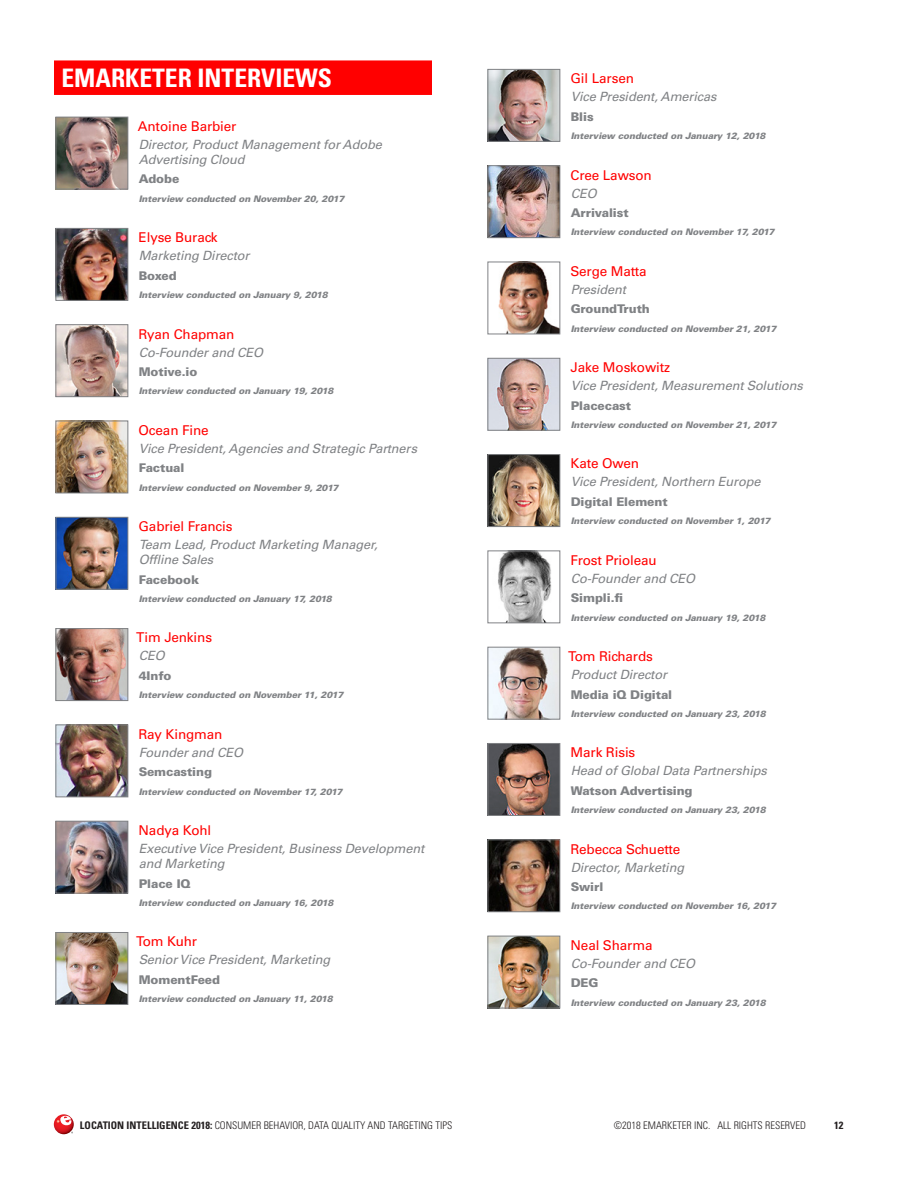
<style>
.page{position:relative;width:918px;height:1188px;background:#fff}
.page>*{position:absolute;margin:0;border:0;box-sizing:border-box;transform-origin:0 0}
.Heading_1{font:700 condensed 25.5px "Univers LT Std";color:#fff}
.Q_A_Name{font:13.5px "Univers LT Std";letter-spacing:-.01em;color:#f00}
.Q_A_Job_Title{font:italic 12.75px/15px "Univers LT Std";letter-spacing:-.01em;color:#808285}
.Q_A_Company{font:900 12px "Univers LT Std";letter-spacing:-.01em;color:#808285}
.t1{font:300 condensed 10.5px "Univers LT Std";color:#231f20}
.t2{font:700 condensed 10.5px "Univers LT Std";color:#231f20}
.Related_Link_Date{font:italic 900 9px "Univers LT Std";letter-spacing:-.01em;color:#808285}
.s1{font-weight:700}
</style>
<div class="page">
<svg style="left:54px;top:1114px;width:20px;height:20px"></svg>
<svg style="left:56px;top:1116px;width:15px;height:9px"></svg>
<div style="left:54px;top:60px;width:378px;height:35px;background:#f00"></div>
<img style="left:58px;top:119px;width:68px;height:68px">
<div style="left:56px;top:117px;width:72px;height:72px;border:1px solid #808285"></div>
<img style="left:58px;top:230px;width:68px;height:69px">
<div style="left:56px;top:228px;width:72px;height:73px;border:1px solid #808285"></div>
<img style="left:58px;top:326px;width:68px;height:69px">
<div style="left:56px;top:324px;width:72px;height:73px;border:1px solid #808285"></div>
<img style="left:58px;top:423px;width:68px;height:68px">
<div style="left:56px;top:421px;width:72px;height:72px;border:1px solid #808285"></div>
<img style="left:58px;top:519px;width:68px;height:69px">
<div style="left:56px;top:517px;width:72px;height:73px;border:1px solid #808285"></div>
<img style="left:58px;top:630px;width:68px;height:69px">
<div style="left:56px;top:628px;width:72px;height:73px;border:1px solid #808285"></div>
<img style="left:58px;top:727px;width:68px;height:68px">
<div style="left:56px;top:725px;width:72px;height:72px;border:1px solid #808285"></div>
<img style="left:58px;top:823px;width:68px;height:69px">
<div style="left:56px;top:821px;width:72px;height:73px;border:1px solid #808285"></div>
<img style="left:58px;top:934px;width:68px;height:69px">
<div style="left:56px;top:932px;width:72px;height:73px;border:1px solid #808285"></div>
<img style="left:490px;top:71px;width:68px;height:69px">
<div style="left:488px;top:69px;width:72px;height:73px;border:1px solid #808285"></div>
<img style="left:490px;top:167px;width:68px;height:69px">
<div style="left:488px;top:165px;width:72px;height:73px;border:1px solid #808285"></div>
<img style="left:498px;top:264px;width:60px;height:68px">
<div style="left:488px;top:262px;width:72px;height:72px;border:1px solid #808285"></div>
<img style="left:490px;top:360px;width:68px;height:69px">
<div style="left:488px;top:358px;width:72px;height:73px;border:1px solid #808285"></div>
<img style="left:490px;top:456px;width:68px;height:69px">
<div style="left:488px;top:454px;width:72px;height:73px;border:1px solid #808285"></div>
<img style="left:498px;top:552px;width:54px;height:69px">
<div style="left:488px;top:550px;width:72px;height:73px;border:1px solid #808285"></div>
<img style="left:490px;top:649px;width:68px;height:69px">
<div style="left:488px;top:647px;width:72px;height:73px;border:1px solid #808285"></div>
<img style="left:490px;top:745px;width:68px;height:69px">
<div style="left:488px;top:743px;width:72px;height:73px;border:1px solid #808285"></div>
<img style="left:490px;top:841px;width:68px;height:69px">
<div style="left:488px;top:839px;width:72px;height:73px;border:1px solid #808285"></div>
<img style="left:490px;top:938px;width:68px;height:68px">
<div style="left:488px;top:936px;width:72px;height:72px;border:1px solid #808285"></div>
<p class="Heading_1" style="left:62px;top:63px;width:272px">EMARKETER INTERVIEWS</p>
<p class="Q_A_Name" style="left:138px;top:118px;width:100px">Antoine Barbier</p>
<p class="Q_A_Job_Title" style="left:139px;top:137px;width:245px">Director, Product Management for Adobe<br>Advertising Cloud</p>
<p class="Q_A_Company" style="left:139px;top:172px;width:42px">Adobe</p>
<p class="Related_Link_Date" style="left:139px;top:193px;width:207px">Interview conducted on November 20, 2017</p>
<p class="Q_A_Name" style="left:139px;top:229px;width:80px">Elyse Burack</p>
<p class="Q_A_Job_Title" style="left:139px;top:248px;width:112px">Marketing Director</p>
<p class="Q_A_Company" style="left:139px;top:268px;width:40px">Boxed</p>
<p class="Related_Link_Date" style="left:139px;top:289px;width:191px">Interview conducted on January 9, 2018</p>
<p class="Q_A_Name" style="left:139px;top:326px;width:97px">Ryan Chapman</p>
<p class="Q_A_Job_Title" style="left:139px;top:345px;width:126px">Co-Founder and CEO</p>
<p class="Q_A_Company" style="left:139px;top:364px;width:60px">Motive.io</p>
<p class="Related_Link_Date" style="left:139px;top:385px;width:196px">Interview conducted on January 19, 2018</p>
<p class="Q_A_Name" style="left:139px;top:422px;width:72px">Ocean Fine</p>
<p class="Q_A_Job_Title" style="left:139px;top:441px;width:280px">Vice President, Agencies and Strategic Partners</p>
<p class="Q_A_Company" style="left:139px;top:461px;width:47px">Factual</p>
<p class="Related_Link_Date" style="left:139px;top:482px;width:201px">Interview conducted on November 9, 2017</p>
<p class="Q_A_Name" style="left:139px;top:518px;width:95px">Gabriel Francis</p>
<p class="Q_A_Job_Title" style="left:139px;top:537px;width:240px">Team Lead, Product Marketing Manager,<br>Offline Sales</p>
<p class="Q_A_Company" style="left:139px;top:572px;width:62px">Facebook</p>
<p class="Related_Link_Date" style="left:139px;top:593px;width:195px">Interview conducted on January 17, 2018</p>
<p class="Q_A_Name" style="left:136px;top:630px;width:77px">Tim Jenkins</p>
<p class="Q_A_Job_Title" style="left:139px;top:649px;width:27px">CEO</p>
<p class="Q_A_Company" style="left:139px;top:668px;width:34px">4Info</p>
<p class="Related_Link_Date" style="left:139px;top:689px;width:206px">Interview conducted on November 11, 2017</p>
<p class="Q_A_Name" style="left:139px;top:726px;width:85px">Ray Kingman</p>
<p class="Q_A_Job_Title" style="left:139px;top:745px;width:106px">Founder and CEO</p>
<p class="Q_A_Company" style="left:139px;top:764px;width:75px">Semcasting</p>
<p class="Related_Link_Date" style="left:139px;top:786px;width:205px">Interview conducted on November 17, 2017</p>
<p class="Q_A_Name" style="left:139px;top:822px;width:74px">Nadya Kohl</p>
<p class="Q_A_Job_Title" style="left:139px;top:841px;width:287px">Executive Vice President, Business Development and Marketing</p>
<p class="Q_A_Company" style="left:139px;top:876px;width:53px">Place IQ</p>
<p class="Related_Link_Date" style="left:139px;top:897px;width:196px">Interview conducted on January 16, 2018</p>
<p class="Q_A_Name" style="left:136px;top:934px;width:62px">Tom Kuhr</p>
<p class="Q_A_Job_Title" style="left:139px;top:953px;width:193px">Senior Vice President, Marketing</p>
<p class="Q_A_Company" style="left:139px;top:972px;width:83px">MomentFeed</p>
<p class="Related_Link_Date" style="left:139px;top:993px;width:195px">Interview conducted on January 11, 2018</p>
<p class="Q_A_Name" style="left:571px;top:70px;width:65px">Gil Larsen</p>
<p class="Q_A_Job_Title" style="left:571px;top:89px;width:147px">Vice President, Americas</p>
<p class="Q_A_Company" style="left:571px;top:109px;width:24px">Blis</p>
<p class="Related_Link_Date" style="left:571px;top:130px;width:196px">Interview conducted on January 12, 2018</p>
<p class="Q_A_Name" style="left:571px;top:167px;width:83px">Cree Lawson</p>
<p class="Q_A_Job_Title" style="left:571px;top:186px;width:27px">CEO</p>
<p class="Q_A_Company" style="left:571px;top:205px;width:59px">Arrivalist</p>
<p class="Related_Link_Date" style="left:571px;top:226px;width:205px">Interview conducted on November 17, 2017</p>
<p class="Q_A_Name" style="left:571px;top:263px;width:78px">Serge Matta</p>
<p class="Q_A_Job_Title" style="left:571px;top:282px;width:57px">President</p>
<p class="Q_A_Company" style="left:571px;top:302px;width:81px">GroundTruth</p>
<p class="Related_Link_Date" style="left:571px;top:323px;width:207px">Interview conducted on November 21, 2017</p>
<p class="Q_A_Name" style="left:571px;top:359px;width:101px">Jake Moskowitz</p>
<p class="Q_A_Job_Title" style="left:571px;top:378px;width:234px">Vice President, Measurement Solutions</p>
<p class="Q_A_Company" style="left:571px;top:398px;width:62px">Placecast</p>
<p class="Related_Link_Date" style="left:571px;top:419px;width:207px">Interview conducted on November 21, 2017</p>
<p class="Q_A_Name" style="left:571px;top:456px;width:70px">Kate Owen</p>
<p class="Q_A_Job_Title" style="left:571px;top:475px;width:191px">Vice President, Northern Europe</p>
<p class="Q_A_Company" style="left:571px;top:494px;width:98px">Digital Element</p>
<p class="Related_Link_Date" style="left:571px;top:515px;width:201px">Interview conducted on November 1, 2017</p>
<p class="Q_A_Name" style="left:571px;top:552px;width:88px">Frost Prioleau</p>
<p class="Q_A_Job_Title" style="left:571px;top:571px;width:126px">Co-Founder and CEO</p>
<p class="Q_A_Company" style="left:571px;top:590px;width:54px">Simpli.fi</p>
<p class="Related_Link_Date" style="left:571px;top:612px;width:196px">Interview conducted on January 19, 2018</p>
<p class="Q_A_Name" style="left:568px;top:648px;width:86px">Tom Richards</p>
<p class="Q_A_Job_Title" style="left:571px;top:667px;width:98px">Product Director</p>
<p class="Q_A_Company" style="left:571px;top:687px;width:103px">Media iQ Digital</p>
<p class="Related_Link_Date" style="left:571px;top:708px;width:196px">Interview conducted on January 23, 2018</p>
<p class="Q_A_Name" style="left:571px;top:745px;width:66px">Mark Risis</p>
<p class="Q_A_Job_Title" style="left:571px;top:764px;width:198px">Head of Global Data Partnerships</p>
<p class="Q_A_Company" style="left:571px;top:783px;width:123px">Watson Advertising</p>
<p class="Related_Link_Date" style="left:571px;top:804px;width:196px">Interview conducted on January 23, 2018</p>
<p class="Q_A_Name" style="left:571px;top:841px;width:111px">Rebecca Schuette</p>
<p class="Q_A_Job_Title" style="left:571px;top:860px;width:115px">Director, Marketing</p>
<p class="Q_A_Company" style="left:571px;top:879px;width:34px">Swirl</p>
<p class="Related_Link_Date" style="left:571px;top:901px;width:207px">Interview conducted on November 16, 2017</p>
<p class="Q_A_Name" style="left:571px;top:937px;width:83px">Neal Sharma</p>
<p class="Q_A_Job_Title" style="left:571px;top:956px;width:126px">Co-Founder and CEO</p>
<p class="Q_A_Company" style="left:571px;top:976px;width:29px">DEG</p>
<p class="Related_Link_Date" style="left:571px;top:997px;width:196px">Interview conducted on January 23, 2018</p>
<p class="t1" style="left:80px;top:1119px;width:374px"><span class="s1">LOCATION INTELLIGENCE 2018:</span> CONSUMER BEHAVIOR, DATA QUALITY AND TARGETING TIPS</p>
<p class="t1" style="left:614px;top:1119px;width:194px">©2018 EMARKETER INC. ALL RIGHTS RESERVED</p>
<p class="t2" style="left:834px;top:1119px;width:11px">12</p>
</div>
